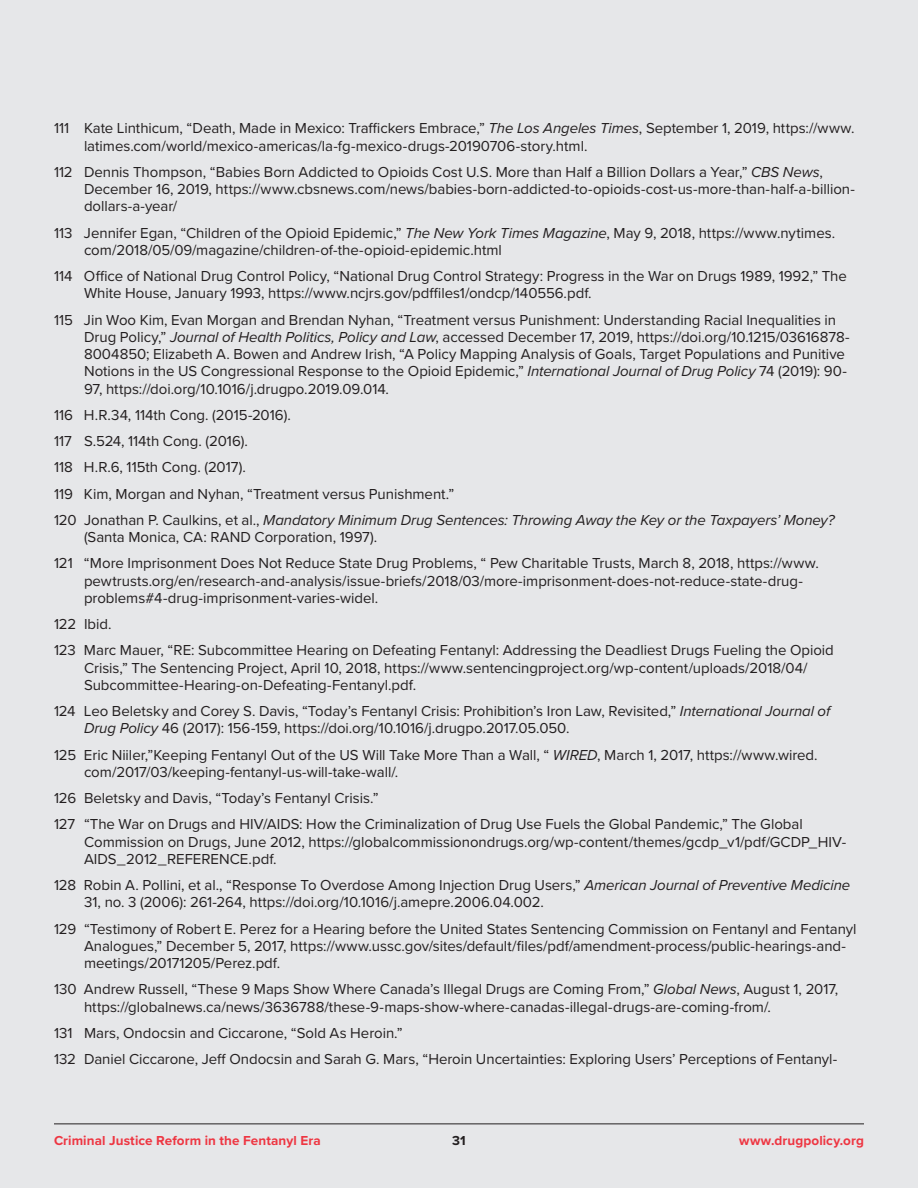
<style>
.page{position:relative;width:918px;height:1188px;background:#e6e7e9}
.page>*{position:absolute;margin:0;border:0;box-sizing:border-box;transform-origin:0 0}
.endnotes{font:15px/17.2px "Proxima Nova";color:#231f20}
.endnotes-2{font:italic 15px/17.2px "Proxima Nova";letter-spacing:-.005em;color:#231f20}
.t1{font:700 13.5px "Proxima Nova";letter-spacing:.01em;color:#ee3642}
.t2{font:700 13.5px "Proxima Nova";color:#231f20}
.s1{font-style:italic}
.s2{font-style:normal}
</style>
<div class="page">
<hr style="left:54px;top:1124px;width:810px;height:1px;background:#231f20">
<p class="endnotes" style="left:84px;top:119px;width:772px;text-indent:-30px">111 Kate Linthicum, “Death, Made in Mexico: Traffickers Embrace,” <span class="s1">The Los Angeles Times</span>, September 1, 2019, https://www. latimes.com/world/mexico-americas/la-fg-mexico-drugs-20190706-story.html.</p>
<p class="endnotes" style="left:84px;top:163px;width:772px;text-indent:-30px">112 Dennis Thompson, “Babies Born Addicted to Opioids Cost U.S. More than Half a Billion Dollars a Year,” <span class="s1">CBS News</span>,<br>December 16, 2019, https://www.cbsnews.com/news/babies-born-addicted-to-opioids-cost-us-more-than-half-a-billion&shy;dollars-a-year/</p>
<p class="endnotes" style="left:84px;top:223px;width:753px;text-indent:-30px">113 Jennifer Egan, “Children of the Opioid Epidemic,” <span class="s1">The New York Times Magazine</span>, May 9, 2018, https://www.nytimes. com/2018/05/09/magazine/children-of-the-opioid-epidemic.html</p>
<p class="endnotes" style="left:84px;top:267px;width:764px;text-indent:-30px">114 Office of National Drug Control Policy, “National Drug Control Strategy: Progress in the War on Drugs 1989, 1992,” The<br>White House, January 1993, https://www.ncjrs.gov/pdffiles1/ondcp/140556.pdf.</p>
<p class="endnotes" style="left:84px;top:310px;width:767px;text-indent:-30px">115 Jin Woo Kim, Evan Morgan and Brendan Nyhan, “Treatment versus Punishment: Understanding Racial Inequalities in Drug Policy,” <span class="s1">Journal of Health Politics, Policy and Law</span>, accessed December 17, 2019, https://doi.org/10.1215/03616878- 8004850; Elizabeth A. Bowen and Andrew Irish, “A Policy Mapping Analysis of Goals, Target Populations and Punitive Notions in the US Congressional Response to the Opioid Epidemic,” <span class="s1">International Journal of Drug Policy</span> 74 (2019): 90- 97, https://doi.org/10.1016/j.drugpo.2019.09.014.</p>
<p class="endnotes" style="left:54px;top:406px;width:238px">116 H.R.34, 114th Cong. (2015-2016).</p>
<p class="endnotes" style="left:54px;top:432px;width:195px">117 S.524, 114th Cong. (2016).</p>
<p class="endnotes" style="left:54px;top:458px;width:193px">118 H.R.6, 115th Cong. (2017).</p>
<p class="endnotes" style="left:54px;top:484px;width:402px">119 Kim, Morgan and Nyhan, “Treatment versus Punishment.”</p>
<p class="endnotes-2" style="left:84px;top:511px;width:752px;text-indent:-30px"><span class="s2">120 Jonathan P. Caulkins, et al.,</span> Mandatory Minimum Drug Sentences: Throwing Away the Key or the Taxpayers’ Money? <span class="s2">(Santa Monica, CA: RAND Corporation, 1997).</span></p>
<p class="endnotes" style="left:84px;top:554px;width:736px;text-indent:-30px">121 “More Imprisonment Does Not Reduce State Drug Problems, “ Pew Charitable Trusts, March 8, 2018, https://www. pewtrusts.org/en/research-and-analysis/issue-briefs/2018/03/more-imprisonment-does-not-reduce-state-drug&shy;problems#4-drug-imprisonment-varies-widel.</p>
<p class="endnotes" style="left:54px;top:615px;width:59px">122 Ibid.</p>
<p class="endnotes" style="left:84px;top:641px;width:751px;text-indent:-30px">123 Marc Mauer, “RE: Subcommittee Hearing on Defeating Fentanyl: Addressing the Deadliest Drugs Fueling the Opioid<br>Crisis,” The Sentencing Project, April 10, 2018, https://www.sentencingproject.org/wp-content/uploads/2018/04/<br>Subcommittee-Hearing-on-Defeating-Fentanyl.pdf.</p>
<p class="endnotes" style="left:84px;top:702px;width:748px;text-indent:-30px">124 Leo Beletsky and Corey S. Davis, “Today’s Fentanyl Crisis: Prohibition’s Iron Law, Revisited,” <span class="s1">International Journal of<br>Drug Policy</span> 46 (2017): 156-159, https://doi.org/10.1016/j.drugpo.2017.05.050.</p>
<p class="endnotes" style="left:84px;top:745px;width:735px;text-indent:-30px">125 Eric Niiler,”Keeping Fentanyl Out of the US Will Take More Than a Wall, “ <span class="s1">WIRED</span>, March 1, 2017, https://www.wired. com/2017/03/keeping-fentanyl-us-will-take-wall/.</p>
<p class="endnotes" style="left:54px;top:789px;width:326px">126 Beletsky and Davis, “Today’s Fentanyl Crisis.”</p>
<p class="endnotes" style="left:84px;top:815px;width:764px;text-indent:-30px">127 “The War on Drugs and HIV/AIDS: How the Criminalization of Drug Use Fuels the Global Pandemic,” The Global<br>Commission on Drugs, June 2012, https://globalcommissionondrugs.org/wp-content/themes/gcdp_v1/pdf/GCDP_HIV-<br>AIDS_2012_REFERENCE.pdf.</p>
<p class="endnotes" style="left:84px;top:876px;width:768px;text-indent:-30px">128 Robin A. Pollini, et al., “Response To Overdose Among Injection Drug Users,” <span class="s1">American Journal of Preventive Medicine<br></span>31, no. 3 (2006): 261-264, https://doi.org/10.1016/j.amepre.2006.04.002.</p>
<p class="endnotes" style="left:84px;top:919px;width:774px;text-indent:-30px">129 “Testimony of Robert E. Perez for a Hearing before the United States Sentencing Commission on Fentanyl and Fentanyl<br>Analogues,” December 5, 2017, https://www.ussc.gov/sites/default/files/pdf/amendment-process/public-hearings-and&shy;meetings/20171205/Perez.pdf.</p>
<p class="endnotes" style="left:84px;top:980px;width:756px;text-indent:-30px">130 Andrew Russell, “These 9 Maps Show Where Canada’s Illegal Drugs are Coming From,” <span class="s1">Global News</span>, August 1, 2017, https://globalnews.ca/news/3636788/these-9-maps-show-where-canadas-illegal-drugs-are-coming-from/.</p>
<p class="endnotes" style="left:54px;top:1024px;width:350px">131 Mars, Ondocsin and Ciccarone, “Sold As Heroin.”</p>
<p class="endnotes" style="left:54px;top:1050px;width:785px">132 Daniel Ciccarone, Jeff Ondocsin and Sarah G. Mars, “Heroin Uncertainties: Exploring Users’ Perceptions of Fentanyl-</p>
<p class="t1" style="left:54px;top:1131px;width:268px">Criminal Justice Reform in the Fentanyl Era</p>
<p class="t2" style="left:452px;top:1131px;width:15px">31</p>
<p class="t1" style="left:739px;top:1131px;width:126px">www.drugpolicy.org</p>
</div>
